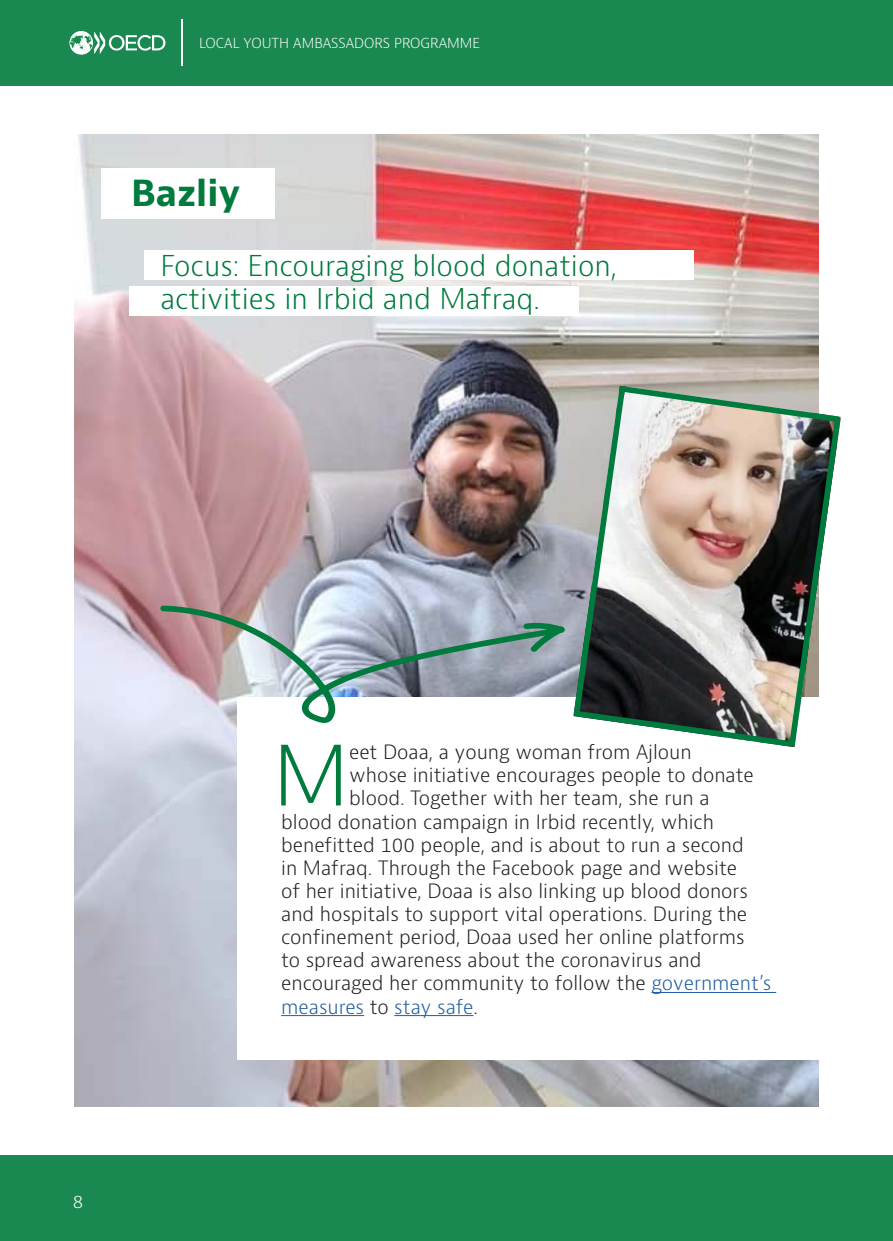
<style>
.page{position:relative;width:893px;height:1241px;background:#fff}
.page>*{position:absolute;margin:0;border:0;box-sizing:border-box;transform-origin:0 0}
.t1{font:300 80.67px "OECD Bernini";color:#007a3d}
.t2{font:700 35px "OECD Bernini";color:#007a3d}
.t3{font:300 28px/33.6px "OECD Bernini";color:#007a3d}
.t4{font:300 19.25px "OECD Bernini";color:#231f20}
.t5{font:300 19.25px "OECD Bernini";color:#215e9f}
.t6{font:300 17.5px "OECD Bernini";color:#fff}
.t7{font:300 13.47px "OECD Bernini";color:#fff}
.s1{color:#215e9f}
.s2{color:#231f20}
</style>
<div class="page">
<div style="left:0;top:1155px;width:893px;height:85px;background:#1a8851"></div>
<div style="left:0;top:0;width:893px;height:86px;background:#1a8851"></div>
<svg style="left:69px;top:31px;width:96px;height:24px"></svg>
<hr style="left:181px;top:19px;width:2px;height:47px;background:#fff">
<img style="left:75px;top:134px;width:744px;height:972px">
<div style="left:237px;top:697px;width:583px;height:362px;background:#fff"></div>
<hr style="left:651px;top:991px;width:125px;height:1px;background:#215e9f">
<hr style="left:281px;top:1014px;width:83px;height:1px;background:#215e9f">
<hr style="left:394px;top:1014px;width:79px;height:1px;background:#215e9f">
<div style="left:144px;top:250px;width:550px;height:29px;background:#fff"></div>
<div style="left:129px;top:286px;width:450px;height:29px;background:#fff"></div>
<div style="left:102px;top:168px;width:173px;height:51px;background:#fff"></div>
<img style="left:570px;top:382px;width:271px;height:366px">
<svg style="left:159px;top:605px;width:406px;height:118px"></svg>
<svg style="left:530px;top:625px;width:37px;height:27px"></svg>
<p class="t7" style="left:199px;top:34px;width:282px">LOCAL YOUTH AMBASSADORS PROGRAMME</p>
<h2 class="t2" style="left:131px;top:170px;width:111px">Bazliy</h2>
<h3 class="t3" style="left:160px;top:249px;width:458px">Focus: Encouraging blood donation, activities in Irbid and Mafraq.</h3>
<p class="t6" style="left:73px;top:1189px;width:12px">8</p>
<h1 class="t1" style="left:273px;top:722px;width:78px">M</h1>
<p class="t4" style="left:349px;top:739px;width:344px">eet Doaa, a young woman from Ajloun</p>
<p class="t4" style="left:349px;top:762px;width:406px">whose initiative encourages people to donate</p>
<p class="t4" style="left:349px;top:785px;width:362px">blood. Together with her team, she run a</p>
<p class="t4" style="left:281px;top:808px;width:434px">blood donation campaign in Irbid recently, which</p>
<p class="t4" style="left:281px;top:831px;width:464px">benefitted 100 people, and is about to run a second</p>
<p class="t4" style="left:281px;top:855px;width:457px">in Mafraq. Through the Facebook page and website</p>
<p class="t4" style="left:281px;top:878px;width:468px">of her initiative, Doaa is also linking up blood donors</p>
<p class="t4" style="left:281px;top:901px;width:467px">and hospitals to support vital operations. During the</p>
<p class="t4" style="left:281px;top:924px;width:465px">confinement period, Doaa used her online platforms</p>
<p class="t4" style="left:281px;top:947px;width:422px">to spread awareness about the coronavirus and</p>
<p class="t4" style="left:281px;top:970px;width:492px">encouraged her community to follow the <span class="s1">government’s</span></p>
<p class="t5" style="left:281px;top:993px;width:198px">measures <span class="s2">to</span> stay safe<span class="s2">.</span></p>
</div>
